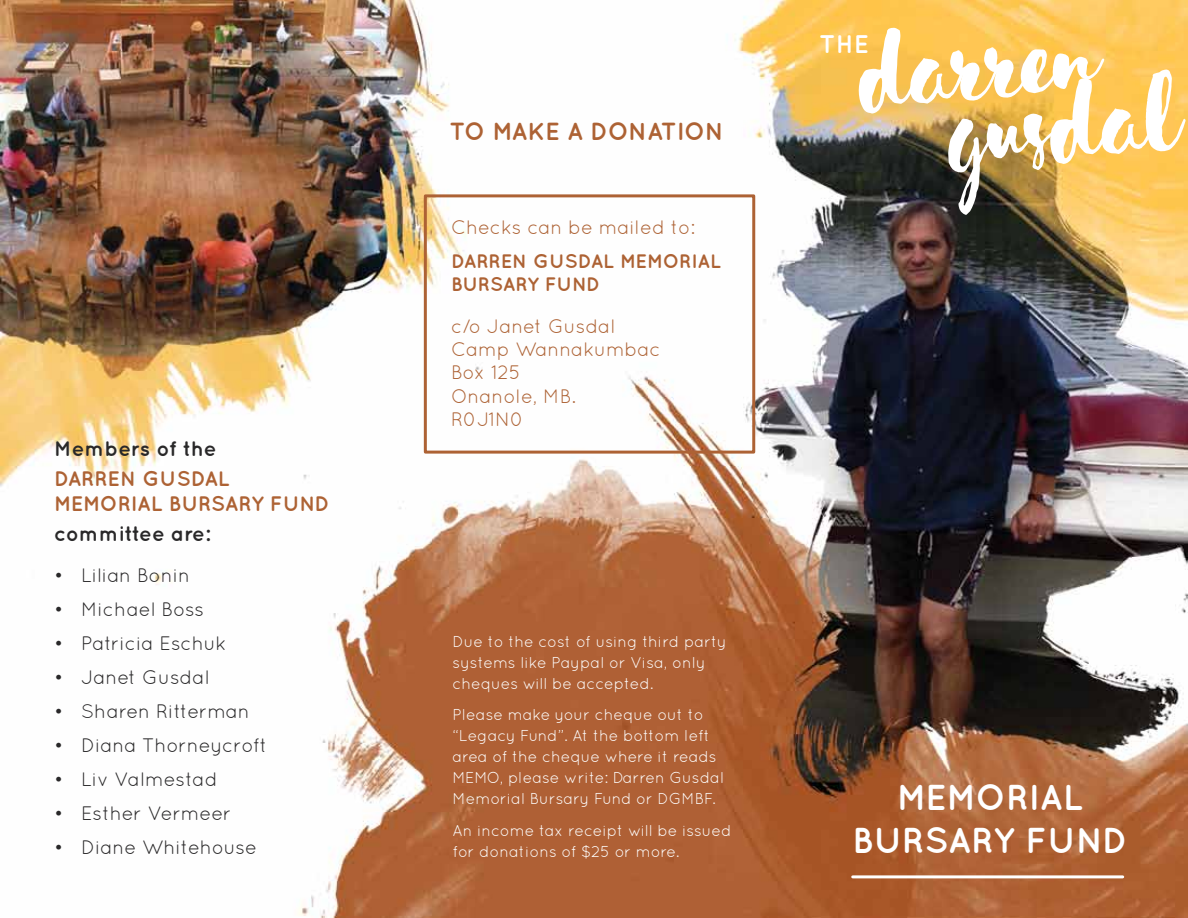
<style>
.page{position:relative;width:1188px;height:918px;background:#fff}
.page>*{position:absolute;margin:0;border:0;box-sizing:border-box;transform-origin:0 0}
.t1{font:133.8px "Sensa Brush Fill Demo";color:#fff;scale:.95 1}
.t2{font:700 36px "Quicksand";letter-spacing:-.025em;color:#fff}
.t3{font:700 25.5px "Quicksand";color:#fff}
.t4{font:700 24.75px "Quicksand";letter-spacing:-.015em;color:#ad6234}
.t5{font:700 21px/25.2px "Quicksand";color:#ad6234}
.t6{font:700 21px "Quicksand";color:#292829}
.t7{font:19.5px "Quicksand";color:#292829}
.t8{font:19.5px/23.4px "Quicksand";color:#ad6234}
.t9{font:700 19.5px/23.4px "Quicksand";color:#ad6234}
.t10{font:15.75px/21px "Quicksand";color:#fff}
</style>
<div class="page">
<img style="left:0;top:0;width:1188px;height:918px">
<hr style="left:853px;top:875px;width:270px;height:3px;background:#fff">
<div style="left:424px;top:194px;width:331px;height:260px;border:3px solid #ad6234"></div>
<h3 class="t6" style="left:54px;top:436px;width:164px">MEMBERS OF THE</h3>
<h3 class="t5" style="left:54px;top:466px;width:273px">DARREN GUSDAL<br>MEMORIAL BURSARY FUND</h3>
<h3 class="t6" style="left:54px;top:521px;width:158px">COMMITTEE ARE:</h3>
<p class="t7" style="left:54px;top:564px;width:138px">• Lilian Bonin</p>
<p class="t7" style="left:54px;top:598px;width:152px">• Michael Boss</p>
<p class="t7" style="left:54px;top:632px;width:174px">• Patricia Eschuk</p>
<p class="t7" style="left:54px;top:666px;width:157px">• Janet Gusdal</p>
<p class="t7" style="left:54px;top:700px;width:197px">• Sharen Ritterman</p>
<p class="t7" style="left:54px;top:734px;width:215px">• Diana Thorneycroft</p>
<p class="t7" style="left:54px;top:768px;width:165px">• Liv Valmestad</p>
<p class="t7" style="left:54px;top:802px;width:179px">• Esther Vermeer</p>
<p class="t7" style="left:54px;top:836px;width:205px">• Diane Whitehouse</p>
<h3 class="t4" style="left:450px;top:116px;width:276px">TO MAKE A DONATION</h3>
<p class="t8" style="left:451px;top:215px;width:246px">Checks can be mailed to:</p>
<p class="t9" style="left:451px;top:249px;width:272px">DARREN GUSDAL MEMORIAL<br>BURSARY FUND</p>
<p class="t8" style="left:451px;top:314px;width:211px">c/o Janet Gusdal<br>Camp Wannakumbac<br>Box 125<br>Onanole, MB.<br>R0J1N0</p>
<p class="t10" style="left:453px;top:631px;width:276px">Due to the cost of using third party systems like Paypal or Visa, only cheques will be accepted.</p>
<p class="t10" style="left:453px;top:704px;width:273px">Please make your cheque out to “Legacy Fund”. At the bottom left area of the cheque where it reads<br>MEMO, please write: Darren Gusdal<br>Memorial Bursary Fund or DGMBF.</p>
<p class="t10" style="left:453px;top:820px;width:281px">An income tax receipt will be issued for donations of $25 or more.</p>
<h1 class="t1" style="left:848px;top:4px;width:256px;rotate:-5deg">Darren</h1>
<h3 class="t3" style="left:819px;top:29px;width:47px">THE</h3>
<h1 class="t1" style="left:938px;top:63px;width:247px;rotate:-5deg">Gusdal</h1>
<h2 class="t2" style="left:897px;top:776px;width:101px">MEMORIAL</h2>
<h2 class="t2" style="left:852px;top:819px;width:46px">BURSARY</h2>
<h2 class="t2" style="left:1025px;top:819px;width:104px">FUND</h2>
</div>
